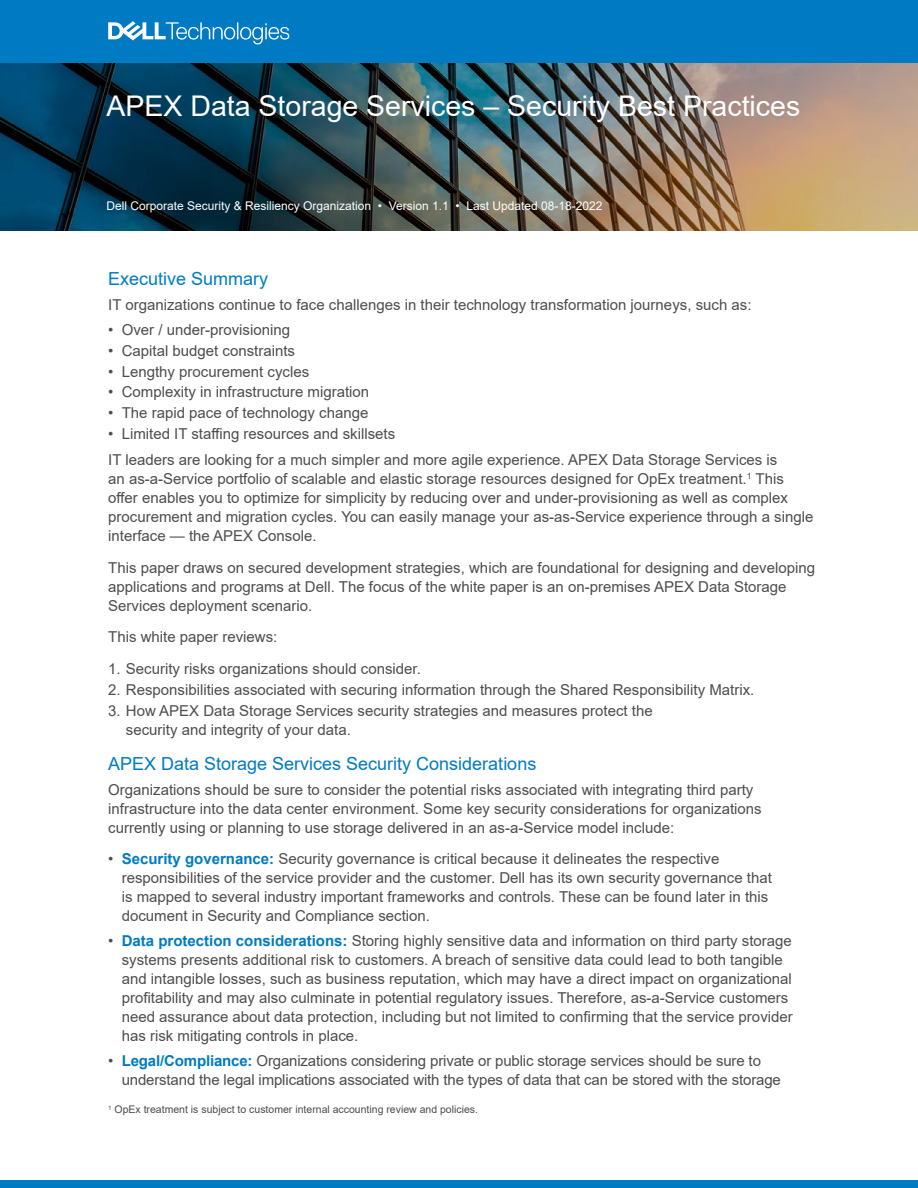
<style>
.page{position:relative;width:918px;height:1188px;background:#fff}
.page>*{position:absolute;margin:0;border:0;box-sizing:border-box;transform-origin:0 0}
.t1{font:28.5px "Arial";color:#fff}
.t2{font:18px "Arial";color:#007bc3}
.t3{font:15px/19px "Arial";color:#4d4d4f}
.t4{font:12px "Arial";color:#fff}
.t5{font:10.5px "Arial";color:#4d4d4f}
.s1{font-weight:700;color:#007bc3}
</style>
<div class="page">
<div style="left:0;top:0;width:918px;height:63px;background:#007bc3"></div>
<svg style="left:108px;top:21px;width:181px;height:23px"></svg>
<div style="left:0;top:1180px;width:918px;height:8px;background:#007bc3"></div>
<img style="left:0;top:63px;width:918px;height:167px">
<h1 class="t1" style="left:106px;top:86px;width:695px">APEX Data Storage Services – Security Best Practices</h1>
<p class="t4" style="left:106px;top:198px;width:497px">Dell Corporate Security &amp; Resiliency Organization • Version 1.1 • Last Updated 08-18-2022</p>
<p class="t2" style="left:108px;top:266px;width:162px">Executive Summary</p>
<p class="t3" style="left:108px;top:295px;width:645px">IT organizations continue to face challenges in their technology transformation journeys, such as:</p>
<p class="t3" style="left:108px;top:320px;width:183px">• Over / under-provisioning</p>
<p class="t3" style="left:108px;top:341px;width:188px">• Capital budget constraints</p>
<p class="t3" style="left:108px;top:362px;width:203px">• Lengthy procurement cycles</p>
<p class="t3" style="left:108px;top:382px;width:263px">• Complexity in infrastructure migration</p>
<p class="t3" style="left:108px;top:403px;width:262px">• The rapid pace of technology change</p>
<p class="t3" style="left:108px;top:420px;width:671px;line-height:26.5px">• Limited IT staffing resources and skillsets<br>IT leaders are looking for a much simpler and more agile experience. APEX Data Storage Services is</p>
<p class="t3" style="left:108px;top:469px;width:707px">an as-a-Service portfolio of scalable and elastic storage resources designed for OpEx treatment.<sup>1</sup> This offer enables you to optimize for simplicity by reducing over and under-provisioning as well as complex procurement and migration cycles. You can easily manage your as-as-Service experience through a single interface — the APEX Console.</p>
<p class="t3" style="left:108px;top:558px;width:709px">This paper draws on secured development strategies, which are foundational for designing and developing applications and programs at Dell. The focus of the white paper is an on-premises APEX Data Storage<br>Services deployment scenario.</p>
<p class="t3" style="left:108px;top:627px;width:171px">This white paper reviews:</p>
<p class="t3" style="left:108px;top:659px;width:314px">1. Security risks organizations should consider.</p>
<p class="t3" style="left:108px;top:680px;width:648px">2. Responsibilities associated with securing information through the Shared Responsibility Matrix.</p>
<p class="t3" style="left:126px;top:701px;width:528px;line-height:19.5px;text-indent:-18px">3. How APEX Data Storage Services security strategies and measures protect the security and integrity of your data.</p>
<p class="t2" style="left:108px;top:751px;width:430px">APEX Data Storage Services Security Considerations</p>
<p class="t3" style="left:108px;top:780px;width:655px">Organizations should be sure to consider the potential risks associated with integrating third party infrastructure into the data center environment. Some key security considerations for organizations currently using or planning to use storage delivered in an as-a-Service model include:</p>
<p class="t3" style="left:122px;top:849px;width:652px;text-indent:-13px">• <span class="s1">Security governance:</span> Security governance is critical because it delineates the respective responsibilities of the service provider and the customer. Dell has its own security governance that is mapped to several industry important frameworks and controls. These can be found later in this document in Security and Compliance section.</p>
<p class="t3" style="left:122px;top:931px;width:673px;text-indent:-13px">• <span class="s1">Data protection considerations:</span> Storing highly sensitive data and information on third party storage systems presents additional risk to customers. A breach of sensitive data could lead to both tangible and intangible losses, such as business reputation, which may have a direct impact on organizational profitability and may also culminate in potential regulatory issues. Therefore, as-a-Service customers need assurance about data protection, including but not limited to confirming that the service provider has risk mitigating controls in place.</p>
<p class="t3" style="left:122px;top:1051px;width:661px;text-indent:-13px">• <span class="s1">Legal/Compliance:</span> Organizations considering private or public storage services should be sure to understand the legal implications associated with the types of data that can be stored with the storage</p>
<p class="t5" style="left:108px;top:1102px;width:371px"><sup>1</sup> OpEx treatment is subject to customer internal accounting review and policies.</p>
</div>
